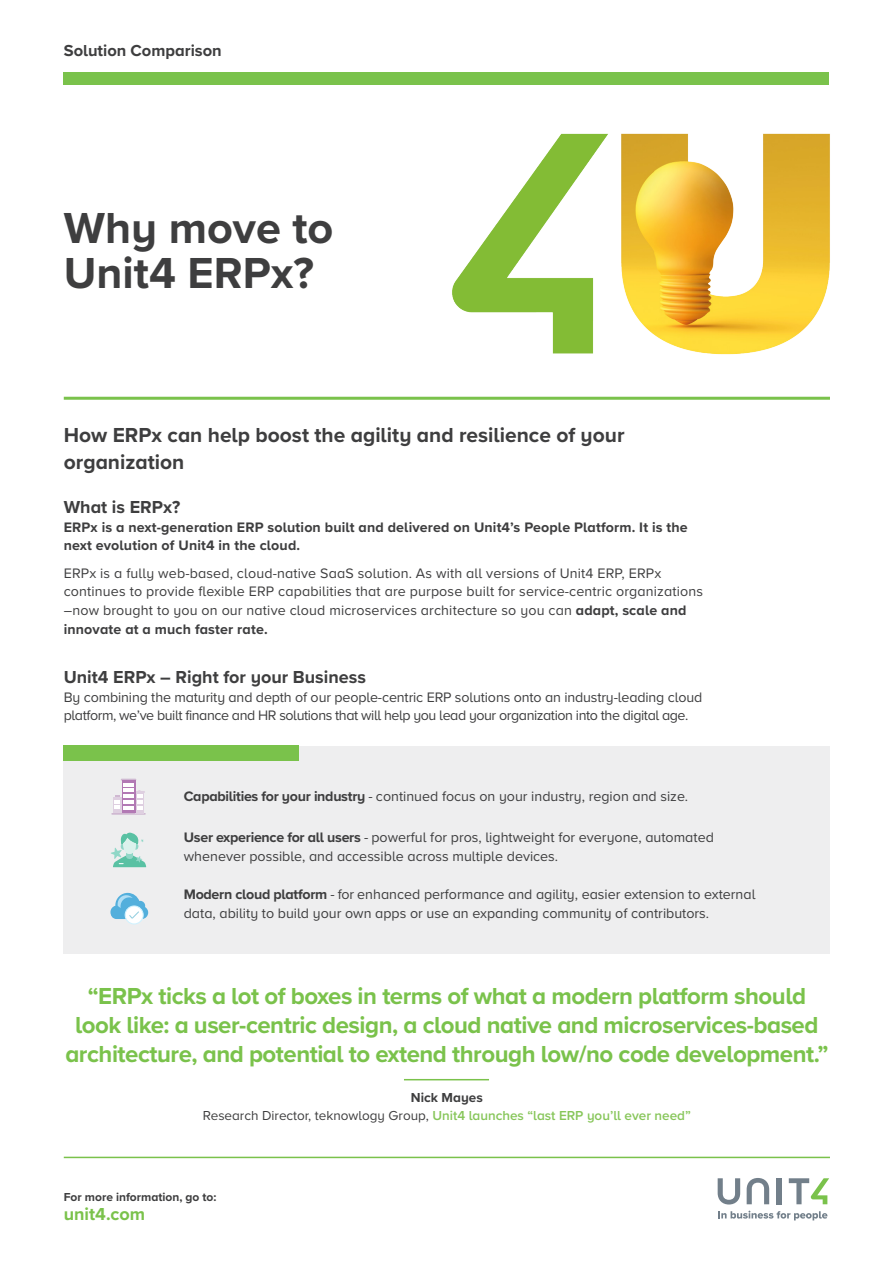
<style>
.page{position:relative;width:893px;height:1263px;background:#fff}
.page>*{position:absolute;margin:0;border:0;box-sizing:border-box;transform-origin:0 0}
.Headline_title{font:700 45px/45px "Proxima Nova A";color:#3e3e3f}
.Highlight{font:700 24px/28.8px "Proxima Nova A";letter-spacing:-.02em;color:#7ac24b;text-align:center}
.TXT_introduction{font:700 21px/27px "Proxima Nova A";color:#3e3e3f}
.Subtitle_2{font:700 18px "Proxima Nova A";color:#3e3e3f}
.t1{font:700 18px "Proxima Nova A";color:#7ac24b}
.t2{font:700 16.5px "Proxima Nova A";color:#3e3e3f}
.Body_copy{font:14.25px/18.8px "Proxima Nova A";color:#3e3e3f}
.Body_copy-2{font:14.25px/18.8px "Proxima Nova A";letter-spacing:-.03em;color:#3e3e3f}
.Body_copy-3{font:700 14.25px/18.8px "Proxima Nova A";letter-spacing:.01em;color:#3e3e3f}
.t3{font:600 13.5px/18px "Proxima Nova A";color:#87c65a;text-align:center}
.t4{font:700 12px "Proxima Nova A";color:#3e3e3f}
.s1{font-weight:700}
.s2{font-weight:700;color:#3e3e3f}
.s3{font-weight:400;color:#3e3e3f}
</style>
<div class="page">
<div style="left:64px;top:72px;width:765px;height:13px;background:#7ac24b"></div>
<hr style="left:64px;top:1157px;width:766px;height:1px;background:#7ac24b">
<svg style="left:718px;top:1211px;width:109px;height:9px"></svg>
<svg style="left:718px;top:1178px;width:22px;height:26px"></svg>
<svg style="left:747px;top:1178px;width:22px;height:26px"></svg>
<div style="left:777px;top:1178px;width:5px;height:26px;background:#727f8a"></div>
<svg style="left:789px;top:1178px;width:40px;height:26px"></svg>
<hr style="left:64px;top:397px;width:766px;height:3px;background:#7ac24b">
<img style="left:622px;top:133px;width:208px;height:222px">
<img style="left:452px;top:133px;width:170px;height:221px">
<div style="left:64px;top:746px;width:766px;height:207px;background:#eeeeef"></div>
<div style="left:64px;top:746px;width:235px;height:15px;background:#7ac24b"></div>
<hr style="left:111px;top:813px;width:35px;height:2px;background:#cfb8d1">
<div style="left:135px;top:793px;width:9px;height:20px;background:#decfe0"></div>
<div style="left:113px;top:798px;width:9px;height:15px;background:#decfe0"></div>
<div style="left:122px;top:781px;width:13px;height:32px;background:#b279b4"></div>
<svg style="left:114px;top:779px;width:31px;height:31px"></svg>
<svg style="left:110px;top:893px;width:38px;height:31px"></svg>
<svg style="left:111px;top:832px;width:35px;height:35px"></svg>
<hr style="left:404px;top:1079px;width:85px;height:1px;background:#7ac24b">
<p class="t2" style="left:64px;top:38px;width:160px">Solution Comparison</p>
<p class="Headline_title" style="left:64px;top:204px;width:271px">Why move to<br>Unit4 ERPx?</p>
<p class="TXT_introduction" style="left:64px;top:421px;width:562px">How ERPx can help boost the agility and resilience of your organization</p>
<p class="Subtitle_2" style="left:64px;top:493px;width:118px">What is ERPx?</p>
<p class="Body_copy-3" style="left:64px;top:517px;width:626px">ERPx is a next-generation ERP solution built and delivered on Unit4’s People Platform. It is the next evolution of Unit4 in the cloud.</p>
<p class="Body_copy" style="left:64px;top:563px;width:641px">ERPx is a fully web-based, cloud-native SaaS solution. As with all versions of Unit4 ERP, ERPx continues to provide flexible ERP capabilities that are purpose built for service-centric organizations –now brought to you on our native cloud microservices architecture so you can <span class="s1">adapt, scale and innovate at a much faster rate.</span></p>
<p class="Subtitle_2" style="left:64px;top:663px;width:304px">Unit4 ERPx – Right for your Business</p>
<p class="Body_copy-2" style="left:64px;top:687px;width:640px">By combining the maturity and depth of our people-centric ERP solutions onto an industry-leading cloud platform, we’ve built finance and HR solutions that will help you lead your organization into the digital age.</p>
<p class="Body_copy" style="left:184px;top:786px;width:506px"><span class="s1">Capabilities for your industry</span> - continued focus on your industry, region and size.</p>
<p class="Body_copy" style="left:184px;top:828px;width:532px"><span class="s1">User experience for all users</span> - powerful for pros, lightweight for everyone, automated whenever possible, and accessible across multiple devices.</p>
<p class="Body_copy" style="left:184px;top:884px;width:573px"><span class="s1">Modern cloud platform</span> - for enhanced performance and agility, easier extension to external data, ability to build your own apps or use an expanding community of contributors.</p>
<p class="Highlight" style="left:65px;top:981px;width:764px">“ERPx ticks a lot of boxes in terms of what a modern platform should look like: a user-centric design, a cloud native and microservices-based architecture, and potential to extend through low/no code development.”</p>
<p class="t3" style="left:203px;top:1088px;width:489px"><span class="s2">Nick Mayes<br></span><span class="s3">Research Director, teknowlogy Group,</span> Unit4 launches “last ERP you’ll ever need”</p>
<p class="t4" style="left:64px;top:1188px;width:154px">For more information, go to:</p>
<p class="t1" style="left:64px;top:1201px;width:83px">unit4.com</p>
</div>
